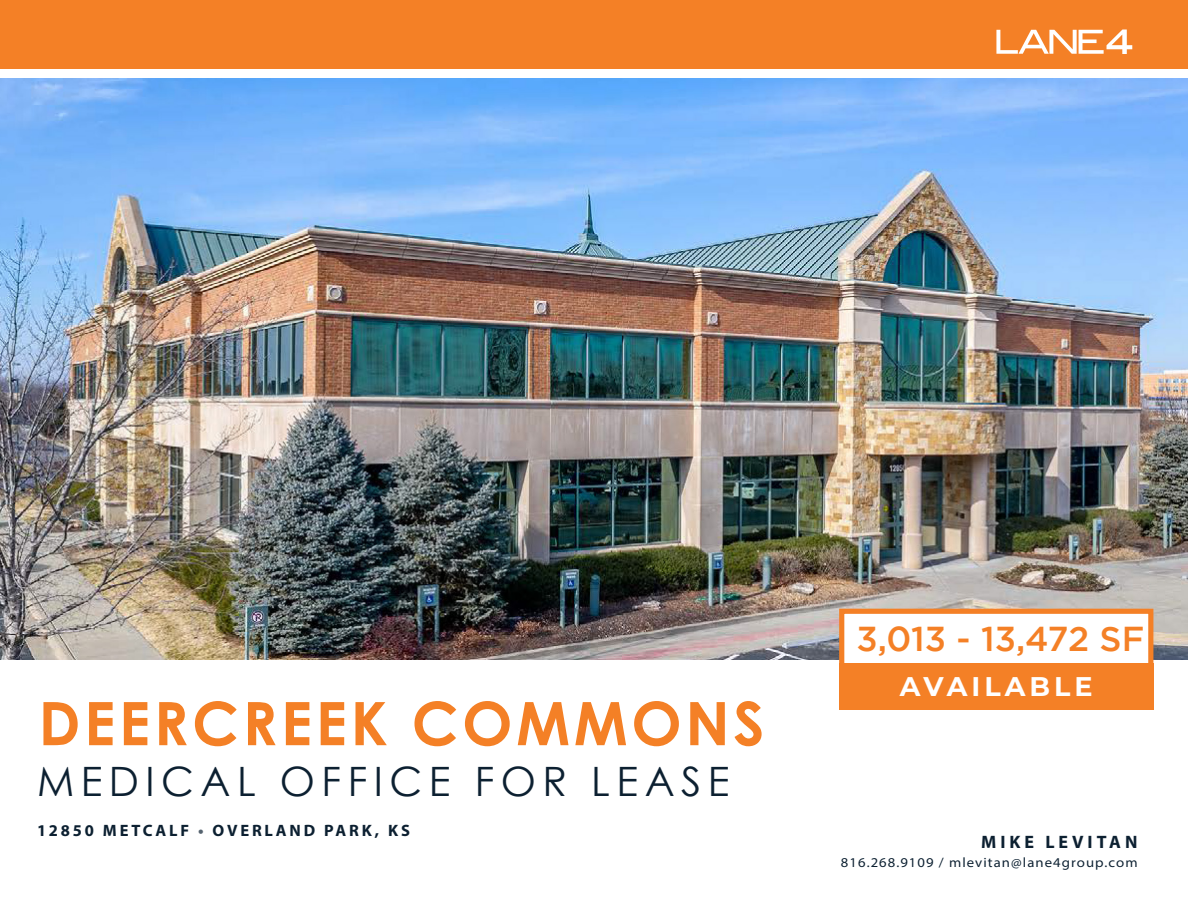
<style>
.page{position:relative;width:1188px;height:918px;background:#fff}
.page>*{position:absolute;margin:0;border:0;box-sizing:border-box;transform-origin:0 0}
.t1{font:700 60px "Century Gothic";letter-spacing:.06em;color:#f48026}
.t2{font:40.5px "Century Gothic";letter-spacing:.16em;color:#0c2031}
.t3{font:500 34.5px "Gotham";color:#f48026}
.t4{font:700 27px "Montserrat";letter-spacing:.15em;color:#fff}
.Contact_Info{font:700 18px "Myriad Pro";letter-spacing:.22em;color:#0c2031}
.Contact_Info-2{font:700 16.5px "Myriad Pro";letter-spacing:.17em;color:#0c2031}
.Contact_Info-3{font:semi-expanded 13.5px "Myriad Pro";letter-spacing:.08em;color:#0c2031}
.s1{color:#55636f}
</style>
<div class="page">
<img style="left:0;top:78px;width:1188px;height:581px">
<div style="left:839px;top:609px;width:314px;height:71px;background:#fff;border:5px solid #f48026"></div>
<div style="left:839px;top:663px;width:314px;height:47px;background:#f48026"></div>
<div style="left:0;top:0;width:1188px;height:69px;background:#f48026"></div>
<svg style="left:996px;top:30px;width:136px;height:24px"></svg>
<p class="t1" style="left:39px;top:678px;width:727px">DEERCREEK COMMONS</p>
<p class="t2" style="left:37px;top:753px;width:694px">MEDICAL OFFICE FOR LEASE</p>
<p class="Contact_Info-2" style="left:37px;top:819px;width:374px">12850 METCALF <span class="s1">•</span> OVERLAND PARK, KS</p>
<p class="t3" style="left:857px;top:619px;width:289px">3,013 - 13,472 SF</p>
<p class="t4" style="left:900px;top:667px;width:194px">AVAILABLE</p>
<p class="Contact_Info" style="left:981px;top:830px;width:158px">MIKE LEVITAN</p>
<p class="Contact_Info-3" style="left:841px;top:854px;width:298px">816.268.9109 / mlevitan@lane4group.com</p>
</div>
